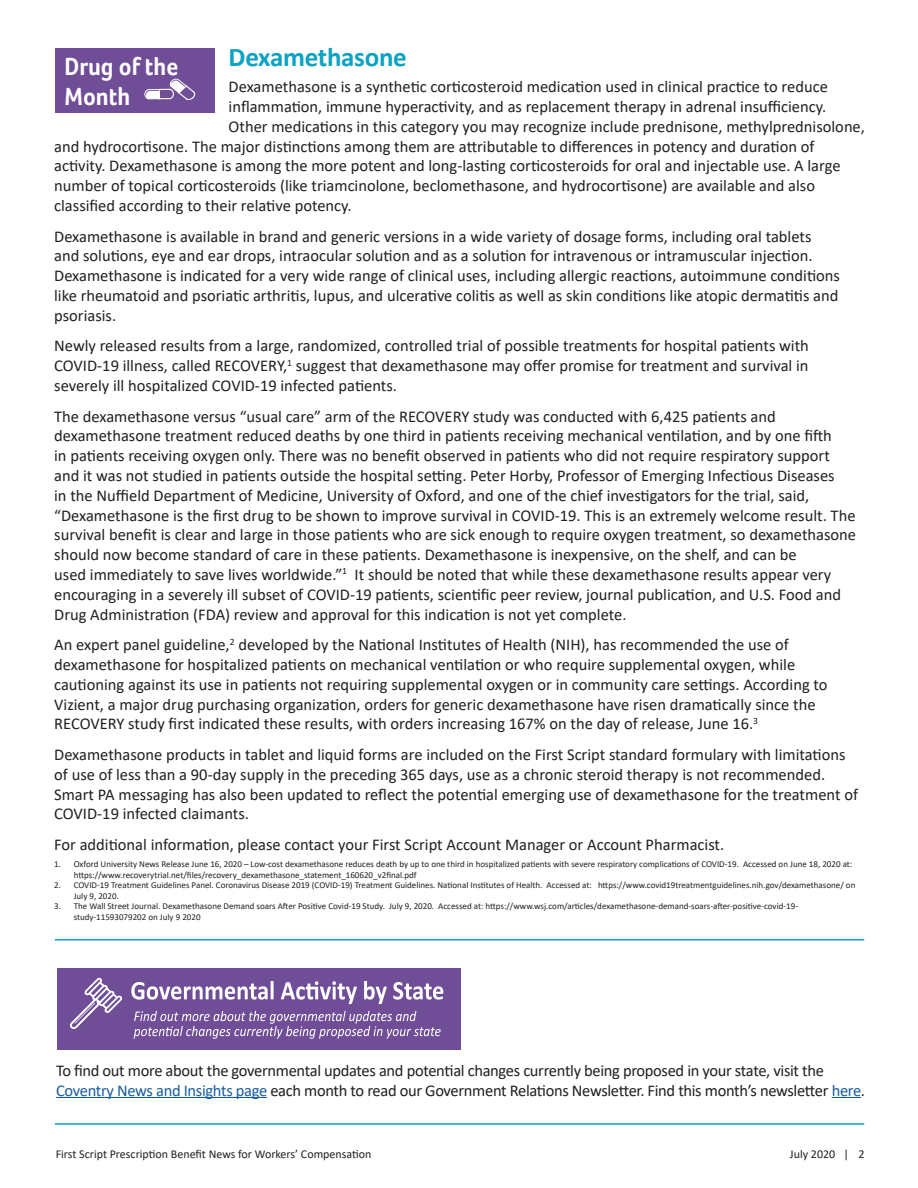
<style>
.page{position:relative;width:918px;height:1188px;background:#fff}
.page>*{position:absolute;margin:0;border:0;box-sizing:border-box;transform-origin:0 0}
.Body{font:700 27px "Calibri";letter-spacing:-.01em;color:#0ba2c3}
.Head{font:700 25.5px/30px "Foco";color:#fff;scale:.9 1}
.Body-2{font:16.5px/19.8px "Calibri";color:#231f20}
.Paragraph_Head{font:16.5px/19.8px "Calibri";letter-spacing:-.02em;color:#231f20}
.t1{font:12px "Calibri";color:#231f20}
.Reference{font:9px/10.5px "Calibri";color:#231f20}
.s1{color:#175d9e}
</style>
<div class="page">
<div style="left:56px;top:48px;width:159px;height:65px;background:#704d97"></div>
<svg style="left:144px;top:79px;width:52px;height:21px"></svg>
<hr style="left:55px;top:1123px;width:809px;height:2px;background:#0ba2c3">
<hr style="left:55px;top:939px;width:809px;height:1px;background:#0ba2c3">
<hr style="left:56px;top:1097px;width:211px;height:1px;background:#175d9e">
<svg style="left:832px;top:1097px;width:29px;height:1px"></svg>
<div style="left:57px;top:968px;width:404px;height:82px;background:#704d97"></div>
<svg style="left:70px;top:978px;width:52px;height:51px"></svg>
<svg style="left:131px;top:981px;width:312px;height:23px"></svg>
<svg style="left:134px;top:1011px;width:307px;height:28px"></svg>
<p class="Body" style="left:229px;top:38px;width:180px">Dexamethasone</p>
<p class="Body-2" style="left:229px;top:76px;width:601px">Dexamethasone is a synthetic corticosteroid medication used in clinical practice to reduce</p>
<p class="Body-2" style="left:229px;top:96px;width:599px">inflammation, immune hyperactivity, and as replacement therapy in adrenal insufficiency.</p>
<p class="Body-2" style="left:229px;top:116px;width:638px">Other medications in this category you may recognize include prednisone, methylprednisolone,</p>
<p class="Body-2" style="left:54px;top:136px;width:762px">and hydrocortisone. The major distinctions among them are attributable to differences in potency and duration of</p>
<p class="Body-2" style="left:54px;top:156px;width:788px">activity. Dexamethasone is among the more potent and long-lasting corticosteroids for oral and injectable use. A large</p>
<p class="Body-2" style="left:54px;top:175px;width:762px">number of topical corticosteroids (like triamcinolone, beclomethasone, and hydrocortisone) are available and also</p>
<p class="Body-2" style="left:54px;top:195px;width:299px">classified according to their relative potency.</p>
<p class="Body-2" style="left:54px;top:226px;width:787px">Dexamethasone is available in brand and generic versions in a wide variety of dosage forms, including oral tablets and solutions, eye and ear drops, intraocular solution and as a solution for intravenous or intramuscular injection.<br>Dexamethasone is indicated for a very wide range of clinical uses, including allergic reactions, autoimmune conditions like rheumatoid and psoriatic arthritis, lupus, and ulcerative colitis as well as skin conditions like atopic dermatitis and psoriasis.</p>
<p class="Body-2" style="left:54px;top:336px;width:756px;text-align:justify">Newly released results from a large, randomized, controlled trial of possible treatments for hospital patients with COVID-19 illness, called RECOVERY,<sup>1</sup> suggest that dexamethasone may offer promise for treatment and survival in severely ill hospitalized COVID-19 infected patients.</p>
<p class="Body-2" style="left:54px;top:406px;width:803px">The dexamethasone versus “usual care” arm of the RECOVERY study was conducted with 6,425 patients and dexamethasone treatment reduced deaths by one third in patients receiving mechanical ventilation, and by one fifth<br>in patients receiving oxygen only. There was no benefit observed in patients who did not require respiratory support and it was not studied in patients outside the hospital setting. Peter Horby, Professor of Emerging Infectious Diseases<br>in the Nuffield Department of Medicine, University of Oxford, and one of the chief investigators for the trial, said, “Dexamethasone is the first drug to be shown to improve survival in COVID-19. This is an extremely welcome result. The survival benefit is clear and large in those patients who are sick enough to require oxygen treatment, so dexamethasone should now become standard of care in these patients. Dexamethasone is inexpensive, on the shelf, and can be<br>used immediately to save lives worldwide.”<sup>1</sup> It should be noted that while these dexamethasone results appear very encouraging in a severely ill subset of COVID-19 patients, scientific peer review, journal publication, and U.S. Food and Drug Administration (FDA) review and approval for this indication is not yet complete.</p>
<p class="Body-2" style="left:54px;top:634px;width:775px">An expert panel guideline,<sup>2</sup> developed by the National Institutes of Health (NIH), has recommended the use of dexamethasone for hospitalized patients on mechanical ventilation or who require supplemental oxygen, while cautioning against its use in patients not requiring supplemental oxygen or in community care settings. According to Vizient, a major drug purchasing organization, orders for generic dexamethasone have risen dramatically since the RECOVERY study first indicated these results, with orders increasing 167% on the day of release, June 16.<sup>3</sup></p>
<p class="Body-2" style="left:54px;top:744px;width:805px">Dexamethasone products in tablet and liquid forms are included on the First Script standard formulary with limitations of use of less than a 90-day supply in the preceding 365 days, use as a chronic steroid therapy is not recommended.<br>Smart PA messaging has also been updated to reflect the potential emerging use of dexamethasone for the treatment of COVID-19 infected claimants.</p>
<p class="Body-2" style="left:54px;top:834px;width:672px">For additional information, please contact your First Script Account Manager or Account Pharmacist.</p>
<p class="Reference" style="left:74px;top:859px;width:780px;text-indent:-20px">1. Oxford University News Release June 16, 2020 – Low-cost dexamethasone reduces death by up to one third in hospitalized patients with severe respiratory complications of COVID-19. Accessed on June 18, 2020 at: https://www.recoverytrial.net/files/recovery_dexamethasone_statement_160620_v2final.pdf</p>
<p class="Reference" style="left:74px;top:880px;width:783px;text-indent:-20px">2. COVID-19 Treatment Guidelines Panel. Coronavirus Disease 2019 (COVID-19) Treatment Guidelines. National Institutes of Health. Accessed at: https://www.covid19treatmentguidelines.nih.gov/dexamethasone/ on<br>July 9, 2020.</p>
<p class="Reference" style="left:74px;top:901px;width:726px;text-indent:-20px">3. The Wall Street Journal. Dexamethasone Demand soars After Positive Covid-19 Study. July 9, 2020. Accessed at: https://www.wsj.com/articles/dexamethasone-demand-soars-after-positive-covid-19- study-11593079202 on July 9 2020</p>
<p class="Head" style="left:65px;top:51px;width:128px">Drug of the<br>Month</p>
<p class="Paragraph_Head" style="left:56px;top:1060px;width:810px">To find out more about the governmental updates and potential changes currently being proposed in your state, visit the<br><span class="s1">Coventry News and Insights page</span> each month to read our Government Relations Newsletter. Find this month’s newsletter <span class="s1">here</span>.</p>
<p class="t1" style="left:56px;top:1145px;width:317px">First Script Prescription Benefit News for Workers’ Compensation</p>
<p class="t1" style="left:790px;top:1145px;width:76px">July 2020 | 2</p>
</div>
